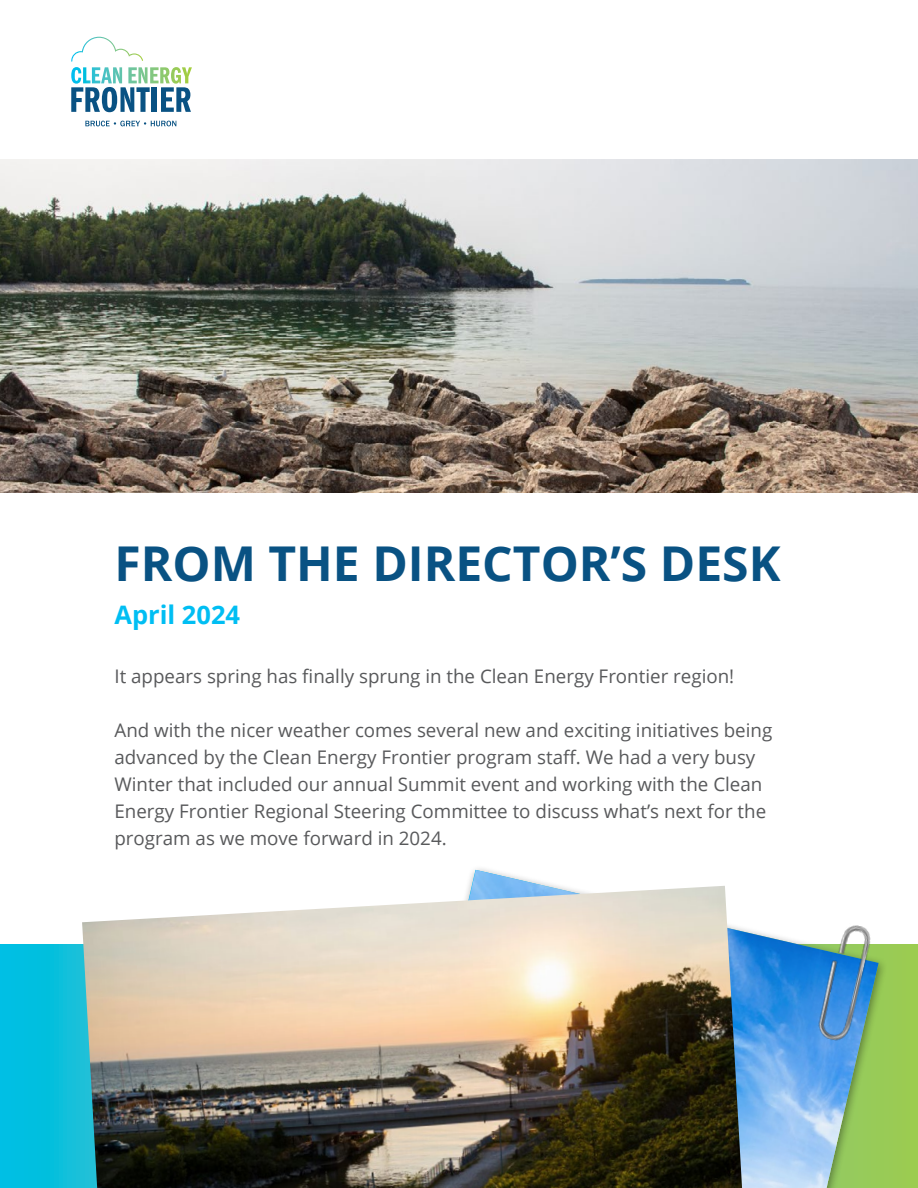
<style>
.page{position:relative;width:918px;height:1188px;background:#fff}
.page>*{position:absolute;margin:0;border:0;box-sizing:border-box;transform-origin:0 0}
.t1{font:700 48px "Open Sans";color:#095283}
.t2{font:700 25.5px "Open Sans";color:#00bef3}
.t3{font:18.75px/27px "Open Sans";color:#58595b}
</style>
<div class="page">
<svg style="left:85px;top:121px;width:91px;height:5px"></svg>
<svg style="left:71px;top:37px;width:121px;height:75px"></svg>
<img style="left:0;top:160px;width:918px;height:332px">
<svg style="left:0;top:944px;width:918px;height:244px;background:#27c2be"></svg>
<div style="left:402px;top:864px;width:486px;height:324px;background:#000;opacity:.4"></div>
<img style="left:409px;top:870px;width:470px;height:318px">
<img style="left:792px;top:903px;width:106px;height:157px">
<img style="left:82px;top:886px;width:660px;height:302px">
<h1 class="t1" style="left:114px;top:529px;width:668px">FROM THE DIRECTOR’S DESK</h1>
<h2 class="t2" style="left:114px;top:597px;width:127px">April 2024</h2>
<p class="t3" style="left:114px;top:663px;width:621px">It appears spring has finally sprung in the Clean Energy Frontier region!</p>
<p class="t3" style="left:114px;top:717px;width:659px">And with the nicer weather comes several new and exciting initiatives being advanced by the Clean Energy Frontier program staff. We had a very busy Winter that included our annual Summit event and working with the Clean Energy Frontier Regional Steering Committee to discuss what’s next for the program as we move forward in 2024.</p>
</div>
